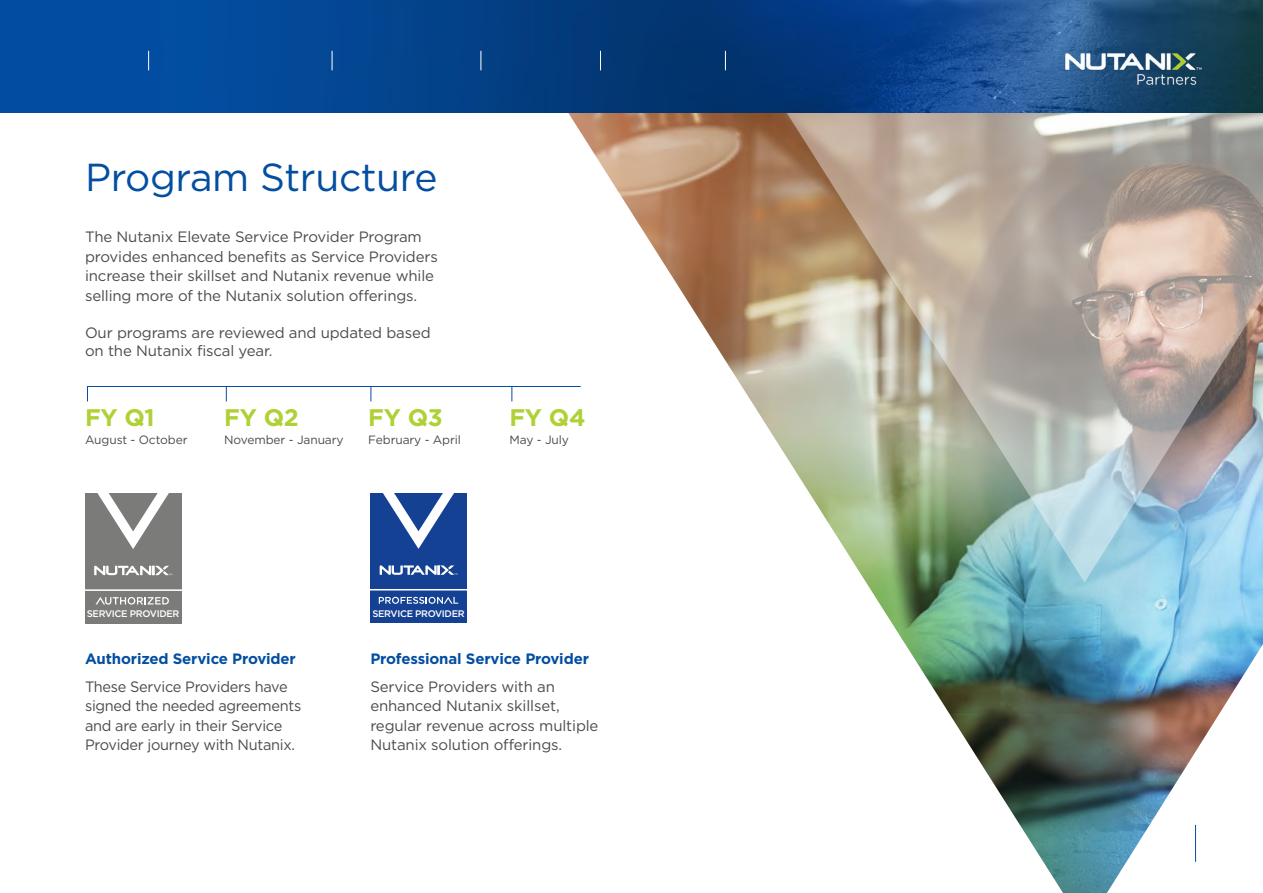
<style>
.page{position:relative;width:1263px;height:893px;background:#fff}
.page>*{position:absolute;margin:0;border:0;box-sizing:border-box;transform-origin:0 0}
.t1{font:39px "Gotham";letter-spacing:-.01em;color:#034ea1}
.t2{font:700 24px "Gotham";letter-spacing:-.01em;color:#afd135}
.t3{font:15px/19.5px "Gotham";letter-spacing:-.01em;color:#4b4b4e}
.t4{font:700 15px "Gotham";letter-spacing:-.01em;color:#034ea1}
.t5{font:12px "Gotham";letter-spacing:-.01em;color:#4b4b4e}
.t6{font:500 9.6px "Gotham";letter-spacing:-.035em;color:#fff}
.t7{font:500 9.45px "Gotham";letter-spacing:-.035em;color:#fff}
</style>
<div class="page">
<img style="left:568px;top:113px;width:695px;height:780px">
<img style="left:761px;top:113px;width:502px;height:470px">
<div style="left:85px;top:493px;width:96px;height:130px;background:#7b7b7a"></div>
<svg style="left:94px;top:566px;width:78px;height:9px"></svg>
<svg style="left:97px;top:493px;width:72px;height:56px"></svg>
<hr style="left:83px;top:589px;width:100px;height:2px;background:#fff">
<svg style="left:96px;top:597px;width:73px;height:8px"></svg>
<div style="left:371px;top:493px;width:96px;height:130px;background:#154194"></div>
<svg style="left:380px;top:565px;width:77px;height:10px"></svg>
<svg style="left:383px;top:493px;width:71px;height:56px"></svg>
<hr style="left:368px;top:589px;width:101px;height:1px;background:#fff">
<svg style="left:379px;top:597px;width:79px;height:7px"></svg>
<hr style="left:1195px;top:825px;width:1px;height:37px;background:#034ea1">
<img style="left:0;top:0;width:1263px;height:113px">
<img style="left:1061px;top:48px;width:142px;height:37px">
<svg style="left:148px;top:51px;width:1px;height:19px"></svg>
<svg style="left:332px;top:51px;width:1px;height:19px"></svg>
<svg style="left:480px;top:51px;width:1px;height:19px"></svg>
<svg style="left:600px;top:51px;width:1px;height:19px"></svg>
<svg style="left:725px;top:51px;width:1px;height:19px"></svg>
<hr style="left:87px;top:386px;width:494px;height:1px;background:#034ea1">
<svg style="left:87px;top:386px;width:1px;height:15px"></svg>
<svg style="left:226px;top:387px;width:1px;height:14px"></svg>
<svg style="left:370px;top:387px;width:1px;height:14px"></svg>
<svg style="left:511px;top:387px;width:1px;height:14px"></svg>
<h1 class="t1" style="left:85px;top:152px;width:354px">Program Structure</h1>
<p class="t3" style="left:85px;top:227px;width:354px">The Nutanix Elevate Service Provider Program provides enhanced benefits as Service Providers increase their skillset and Nutanix revenue while selling more of the Nutanix solution offerings.</p>
<p class="t3" style="left:85px;top:324px;width:347px;line-height:18px">Our programs are reviewed and updated based on the Nutanix fiscal year.</p>
<h2 class="t2" style="left:85px;top:401px;width:71px">FY Q1</h2>
<p class="t5" style="left:85px;top:432px;width:104px">August - October</p>
<h2 class="t2" style="left:224px;top:401px;width:76px">FY Q2</h2>
<p class="t5" style="left:224px;top:432px;width:121px">November - January</p>
<h2 class="t2" style="left:368px;top:401px;width:76px">FY Q3</h2>
<p class="t5" style="left:368px;top:432px;width:94px">February - April</p>
<h2 class="t2" style="left:509px;top:401px;width:78px">FY Q4</h2>
<p class="t5" style="left:509px;top:432px;width:61px">May - July</p>
<p class="t6" style="left:87px;top:607px;width:94px">SERVICE PROVIDER</p>
<p class="t7" style="left:372px;top:607px;width:94px">SERVICE PROVIDER</p>
<p class="t4" style="left:85px;top:648px;width:212px">Authorized Service Provider</p>
<p class="t3" style="left:85px;top:676px;width:218px">These Service Providers have signed the needed agreements and are early in their Service<br>Provider journey with Nutanix.</p>
<p class="t4" style="left:370px;top:648px;width:220px">Professional Service Provider</p>
<p class="t3" style="left:370px;top:676px;width:230px">Service Providers with an enhanced Nutanix skillset, regular revenue across multiple<br>Nutanix solution offerings.</p>
</div>
